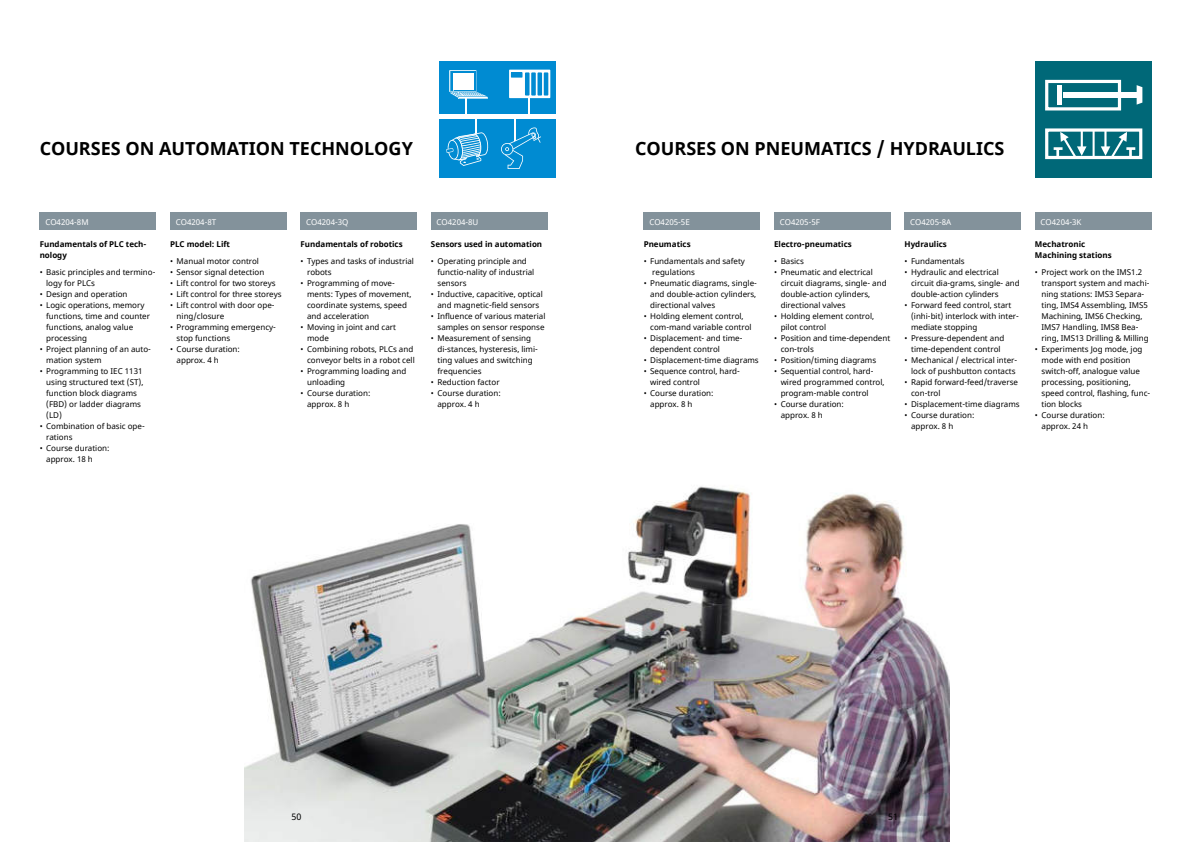
<style>
.page{position:relative;width:1191px;height:842px;background:#fff}
.page>*{position:absolute;margin:0;border:0;box-sizing:border-box;transform-origin:0 0}
.t1{font:700 18px "Noto Sans";color:#000}
.t2{font:9px "Noto Sans";color:#000}
.t3{font:8px/11px "Noto Sans";color:#000}
.t4{font:700 8px/11px "Noto Sans";color:#000}
.t5{font:8px "Noto Sans";color:#fff}
</style>
<div class="page">
<div style="left:439px;top:62px;width:117px;height:116px;background:#008bd2"></div>
<div style="left:439px;top:114px;width:117px;height:5px;background:#fff"></div>
<hr style="left:475px;top:118px;width:2px;height:20px;background:#fff">
<svg style="left:449px;top:70px;width:39px;height:44px"></svg>
<hr style="left:514px;top:118px;width:2px;height:24px;background:#fff">
<svg style="left:509px;top:70px;width:41px;height:44px"></svg>
<svg style="left:446px;top:132px;width:42px;height:34px"></svg>
<svg style="left:501px;top:127px;width:40px;height:42px"></svg>
<hr style="left:525px;top:72px;width:4px;height:24px;background:#008bd2">
<div style="left:531px;top:72px;width:5px;height:24px;background:#008bd2"></div>
<div style="left:537px;top:72px;width:5px;height:24px;background:#008bd2"></div>
<hr style="left:544px;top:72px;width:4px;height:24px;background:#008bd2">
<div style="left:40px;top:213px;width:116px;height:17px;background:#83929b"></div>
<div style="left:170px;top:213px;width:116px;height:17px;background:#83929b"></div>
<div style="left:300px;top:213px;width:117px;height:17px;background:#83929b"></div>
<div style="left:431px;top:213px;width:116px;height:17px;background:#83929b"></div>
<div style="left:1035px;top:62px;width:116px;height:116px;background:#006878"></div>
<svg style="left:1045px;top:79px;width:77px;height:32px"></svg>
<div style="left:1057px;top:85px;width:5px;height:20px;background:#fff"></div>
<svg style="left:1136px;top:85px;width:6px;height:20px"></svg>
<div style="left:1063px;top:92px;width:74px;height:6px;background:#fff"></div>
<div style="left:1045px;top:128px;width:97px;height:31px;border:3px solid #fff"></div>
<hr style="left:1092px;top:130px;width:2px;height:27px;background:#fff">
<hr style="left:1080px;top:130px;width:2px;height:23px;background:#fff">
<svg style="left:1053px;top:131px;width:33px;height:29px"></svg>
<hr style="left:1104px;top:130px;width:2px;height:23px;background:#fff">
<svg style="left:1100px;top:131px;width:35px;height:29px"></svg>
<div style="left:643px;top:213px;width:117px;height:17px;background:#83929b"></div>
<div style="left:774px;top:213px;width:116px;height:17px;background:#83929b"></div>
<div style="left:904px;top:213px;width:116px;height:17px;background:#83929b"></div>
<div style="left:1035px;top:213px;width:116px;height:17px;background:#83929b"></div>
<img style="left:245px;top:486px;width:704px;height:356px">
<h1 class="t1" style="left:40px;top:140px;width:375px">COURSES ON AUTOMATION TECHNOLOGY</h1>
<p class="t5" style="left:45px;top:219px;width:45px">CO4204-8M</p>
<p class="t4" style="left:40px;top:239px;width:108px">Fundamentals of PLC tech&shy;nology</p>
<p class="t3" style="left:46px;top:267px;width:111px;text-indent:-7px">• Basic principles and termino&shy;logy for PLCs</p>
<p class="t3" style="left:40px;top:289px;width:89px">• Design and operation</p>
<p class="t3" style="left:46px;top:300px;width:105px;text-indent:-7px">• Logic operations, memory functions, time and counter functions, analog value processing</p>
<p class="t3" style="left:46px;top:344px;width:106px;text-indent:-7px">• Project planning of an auto&shy;mation system</p>
<p class="t3" style="left:46px;top:366px;width:99px;text-indent:-7px">• Programming to IEC 1131 using structured text (ST), function block diagrams (FBD) or ladder diagrams (LD)</p>
<p class="t3" style="left:46px;top:421px;width:100px;text-indent:-7px">• Combination of basic ope&shy;rations</p>
<p class="t3" style="left:46px;top:443px;width:65px;text-indent:-7px">• Course duration: approx. 18 h</p>
<p class="t5" style="left:176px;top:219px;width:42px">CO4204-8T</p>
<p class="t4" style="left:170px;top:239px;width:61px">PLC model: Lift</p>
<p class="t3" style="left:170px;top:256px;width:90px">• Manual motor control</p>
<p class="t3" style="left:170px;top:267px;width:96px">• Sensor signal detection</p>
<p class="t3" style="left:170px;top:278px;width:107px">• Lift control for two storeys</p>
<p class="t3" style="left:170px;top:289px;width:113px">• Lift control for three storeys</p>
<p class="t3" style="left:177px;top:300px;width:99px;text-indent:-7px">• Lift control with door ope&shy;ning/closure</p>
<p class="t3" style="left:177px;top:322px;width:101px;text-indent:-7px">• Programming emergency&shy;stop functions</p>
<p class="t3" style="left:177px;top:344px;width:65px;text-indent:-7px">• Course duration: approx. 4 h</p>
<p class="t5" style="left:306px;top:217px;width:44px">CO4204-3Q</p>
<p class="t4" style="left:300px;top:239px;width:104px">Fundamentals of robotics</p>
<p class="t3" style="left:307px;top:256px;width:108px;text-indent:-7px">• Types and tasks of industrial robots</p>
<p class="t3" style="left:307px;top:278px;width:106px;text-indent:-7px">• Programming of move&shy;ments: Types of movement, coordinate systems, speed and acceleration</p>
<p class="t3" style="left:307px;top:322px;width:91px;text-indent:-7px">• Moving in joint and cart mode</p>
<p class="t3" style="left:300px;top:344px;width:116px;text-align:right">• Combining robots, PLCs and conveyor belts in a robot cell</p>
<p class="t3" style="left:307px;top:366px;width:101px;text-indent:-7px">• Programming loading and unloading</p>
<p class="t3" style="left:307px;top:388px;width:65px;text-indent:-7px">• Course duration: approx. 8 h</p>
<p class="t5" style="left:436px;top:219px;width:43px">CO4204-8U</p>
<p class="t4" style="left:431px;top:239px;width:113px">Sensors used in automation</p>
<p class="t3" style="left:437px;top:256px;width:98px;text-indent:-7px">• Operating principle and functio-nality of industrial sensors</p>
<p class="t3" style="left:431px;top:289px;width:113px;text-align:center">• Inductive, capacitive, optical and magnetic-field sensors</p>
<p class="t3" style="left:431px;top:311px;width:116px;text-align:right">• Influence of various material samples on sensor response</p>
<p class="t3" style="left:437px;top:333px;width:102px;text-indent:-7px">• Measurement of sensing di-stances, hysteresis, limi&shy;ting values and switching frequencies</p>
<p class="t3" style="left:431px;top:377px;width:70px">• Reduction factor</p>
<p class="t3" style="left:437px;top:388px;width:65px;text-indent:-7px">• Course duration: approx. 4 h</p>
<h1 class="t1" style="left:635px;top:140px;width:371px">COURSES ON PNEUMATICS / HYDRAULICS</h1>
<p class="t5" style="left:649px;top:219px;width:42px">CO4205-5E</p>
<p class="t4" style="left:643px;top:239px;width:48px">Pneumatics</p>
<p class="t3" style="left:652px;top:256px;width:94px;text-indent:-9px">• Fundamentals and safety regulations</p>
<p class="t3" style="left:650px;top:278px;width:108px;text-align:justify;text-indent:-7px">• Pneumatic diagrams, single&shy;and double-action cylinders, directional valves</p>
<p class="t3" style="left:650px;top:311px;width:103px;text-indent:-7px">• Holding element control, com-mand variable control</p>
<p class="t3" style="left:650px;top:333px;width:94px;text-indent:-7px">• Displacement- and time&shy;dependent control</p>
<p class="t3" style="left:643px;top:355px;width:117px">• Displacement-time diagrams</p>
<p class="t3" style="left:650px;top:366px;width:91px;text-indent:-7px">• Sequence control, hard&shy;wired control</p>
<p class="t3" style="left:650px;top:388px;width:65px;text-indent:-7px">• Course duration: approx. 8 h</p>
<p class="t5" style="left:780px;top:219px;width:42px">CO4205-5F</p>
<p class="t4" style="left:774px;top:239px;width:79px">Electro-pneumatics</p>
<p class="t3" style="left:774px;top:256px;width:31px">• Basics</p>
<p class="t3" style="left:780px;top:267px;width:107px;text-indent:-7px">• Pneumatic and electrical circuit diagrams, single- and double-action cylinders, directional valves</p>
<p class="t3" style="left:780px;top:311px;width:95px;text-indent:-7px">• Holding element control, pilot control</p>
<p class="t3" style="left:780px;top:333px;width:111px;text-indent:-7px">• Position and time-dependent con-trols</p>
<p class="t3" style="left:774px;top:355px;width:104px">• Position/timing diagrams</p>
<p class="t3" style="left:780px;top:366px;width:105px;text-indent:-7px">• Sequential control, hard&shy;wired programmed control, program-mable control</p>
<p class="t3" style="left:780px;top:399px;width:65px;text-indent:-7px">• Course duration: approx. 8 h</p>
<p class="t5" style="left:910px;top:219px;width:43px">CO4205-8A</p>
<p class="t4" style="left:904px;top:239px;width:44px">Hydraulics</p>
<p class="t3" style="left:904px;top:256px;width:62px">• Fundamentals</p>
<p class="t3" style="left:911px;top:267px;width:110px;text-indent:-7px">• Hydraulic and electrical circuit dia-grams, single- and double-action cylinders</p>
<p class="t3" style="left:911px;top:300px;width:109px;text-indent:-7px">• Forward feed control, start (inhi-bit) interlock with inter&shy;mediate stopping</p>
<p class="t3" style="left:904px;top:333px;width:101px;text-align:center">• Pressure-dependent and time-dependent control</p>
<p class="t3" style="left:904px;top:355px;width:114px;text-align:right">• Mechanical / electrical inter&shy;lock of pushbutton contacts</p>
<p class="t3" style="left:911px;top:377px;width:108px;text-indent:-7px">• Rapid forward-feed/traverse con-trol</p>
<p class="t3" style="left:904px;top:399px;width:117px">• Displacement-time diagrams</p>
<p class="t3" style="left:911px;top:410px;width:65px;text-indent:-7px">• Course duration: approx. 8 h</p>
<p class="t5" style="left:1040px;top:219px;width:42px">CO4204-3K</p>
<p class="t4" style="left:1035px;top:239px;width:78px">Mechatronic<br>Machining stations</p>
<p class="t3" style="left:1041px;top:267px;width:110px;text-indent:-7px">• Project work on the IMS1.2 transport system and machi&shy;ning stations: IMS3 Separa&shy;ting, IMS4 Assembling, IMS5<br>Machining, IMS6 Checking,<br>IMS7 Handling, IMS8 Bea&shy;ring, IMS13 Drilling &amp; Milling</p>
<p class="t3" style="left:1041px;top:344px;width:110px;text-indent:-7px">• Experiments Jog mode, jog mode with end position switch-off, analogue value processing, positioning, speed control, flashing, func&shy;tion blocks</p>
<p class="t3" style="left:1041px;top:410px;width:65px;text-indent:-7px">• Course duration: approx. 24 h</p>
<p class="t2" style="left:291px;top:812px;width:11px">50</p>
<p class="t2" style="left:888px;top:812px;width:11px">51</p>
</div>
